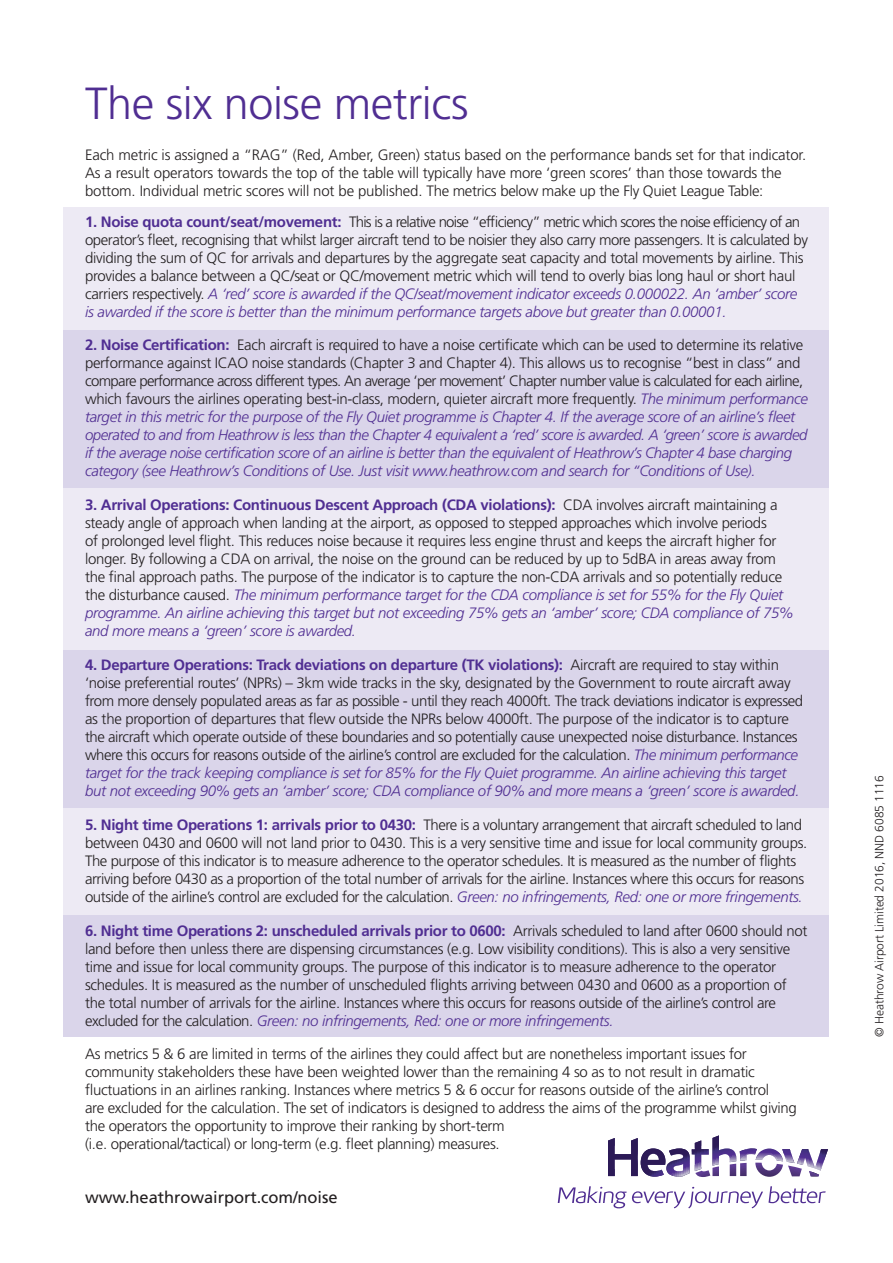
<style>
.page{position:relative;width:893px;height:1263px;background:#fff}
.page>*{position:absolute;margin:0;border:0;box-sizing:border-box;transform-origin:0 0}
.t1{font:300 45px "Frutiger LT";letter-spacing:-.01em;color:#502e92}
.t2{font:16.5px "Frutiger LT";letter-spacing:-.005em;color:#231f20}
.t3{font:300 15px/18px "Frutiger LT";letter-spacing:-.02em;color:#231f20}
.t4{font:italic 300 15px/18px "Frutiger LT";letter-spacing:-.03em;color:#502e92}
.t5{font:300 12px "Frutiger LT";letter-spacing:-.005em;color:#231f20}
.s1{font-weight:700;color:#502e92}
.s2{font-style:italic;color:#502e92}
.s3{font-weight:700;font-style:normal}
.s4{font-style:normal;color:#231f20}
</style>
<div class="page">
<div style="left:64px;top:914px;width:765px;height:123px;background:#dad5ea"></div>
<div style="left:64px;top:649px;width:765px;height:159px;background:#dad5ea"></div>
<div style="left:64px;top:330px;width:765px;height:158px;background:#dad5ea"></div>
<div style="left:64px;top:808px;width:765px;height:106px;background:#edeaf4"></div>
<div style="left:64px;top:488px;width:765px;height:161px;background:#edeaf4"></div>
<div style="left:64px;top:207px;width:765px;height:123px;background:#edeaf4"></div>
<svg style="left:608px;top:1135px;width:220px;height:42px"></svg>
<svg style="left:558px;top:1186px;width:268px;height:22px"></svg>
<h1 class="t1" style="left:85px;top:78px;width:385px">The six noise metrics</h1>
<p class="t3" style="left:85px;top:146px;width:723px">Each metric is assigned a “RAG” (Red, Amber, Green) status based on the performance bands set for that indicator.<br>As a result operators towards the top of the table will typically have more ‘green scores’ than those towards the bottom. Individual metric scores will not be published. The metrics below make up the Fly Quiet League Table:</p>
<p class="t3" style="left:85px;top:213px;width:724px"><span class="s1">1. Noise quota count/seat/movement:</span> This is a relative noise “efficiency” metric which scores the noise efficiency of an operator’s fleet, recognising that whilst larger aircraft tend to be noisier they also carry more passengers. It is calculated by dividing the sum of QC for arrivals and departures by the aggregate seat capacity and total movements by airline. This provides a balance between a QC/seat or QC/movement metric which will tend to overly bias long haul or short haul carriers respectively. <span class="s2">A ‘red’ score is awarded if the QC/seat/movement indicator exceeds 0.000022. An ‘amber’ score is awarded if the score is better than the minimum performance targets above but greater than 0.00001.</span></p>
<p class="t4" style="left:85px;top:336px;width:724px"><span class="s3">2. Noise Certification:</span> <span class="s4">Each aircraft is required to have a noise certificate which can be used to determine its relative performance against ICAO noise standards (Chapter 3 and Chapter 4). This allows us to recognise “best in class” and compare performance across different types. An average ‘per movement’ Chapter number value is calculated for each airline, which favours the airlines operating best-in-class, modern, quieter aircraft more frequently.</span> The minimum performance target in this metric for the purpose of the Fly Quiet programme is Chapter 4. If the average score of an airline’s fleet operated to and from Heathrow is less than the Chapter 4 equivalent a ‘red’ score is awarded. A ‘green’ score is awarded if the average noise certification score of an airline is better than the equivalent of Heathrow’s Chapter 4 base charging category (see Heathrow’s Conditions of Use. Just visit www.heathrow.com and search for “Conditions of Use).</p>
<p class="t3" style="left:85px;top:496px;width:710px"><span class="s1">3. Arrival Operations: Continuous Descent Approach (CDA violations):</span> CDA involves aircraft maintaining a steady angle of approach when landing at the airport, as opposed to stepped approaches which involve periods<br>of prolonged level flight. This reduces noise because it requires less engine thrust and keeps the aircraft higher for longer. By following a CDA on arrival, the noise on the ground can be reduced by up to 5dBA in areas away from the final approach paths. The purpose of the indicator is to capture the non-CDA arrivals and so potentially reduce the disturbance caused. <span class="s2">The minimum performance target for the CDA compliance is set for 55% for the Fly Quiet programme. An airline achieving this target but not exceeding 75% gets an ‘amber’ score; CDA compliance of 75% and more means a ‘green’ score is awarded.</span></p>
<p class="t3" style="left:85px;top:656px;width:720px"><span class="s1">4. Departure Operations: Track deviations on departure (TK violations):</span> Aircraft are required to stay within ‘noise preferential routes’ (NPRs) – 3km wide tracks in the sky, designated by the Government to route aircraft away from more densely populated areas as far as possible - until they reach 4000ft. The track deviations indicator is expressed as the proportion of departures that flew outside the NPRs below 4000ft. The purpose of the indicator is to capture the aircraft which operate outside of these boundaries and so potentially cause unexpected noise disturbance. Instances where this occurs for reasons outside of the airline’s control are excluded for the calculation. <span class="s2">The minimum performance target for the track keeping compliance is set for 85% for the Fly Quiet programme. An airline achieving this target but not exceeding 90% gets an ‘amber’ score; CDA compliance of 90% and more means a ‘green’ score is awarded.</span></p>
<p class="t3" style="left:85px;top:816px;width:724px"><span class="s1">5. Night time Operations 1: arrivals prior to 0430:</span> There is a voluntary arrangement that aircraft scheduled to land between 0430 and 0600 will not land prior to 0430. This is a very sensitive time and issue for local community groups.<br>The purpose of this indicator is to measure adherence to the operator schedules. It is measured as the number of flights arriving before 0430 as a proportion of the total number of arrivals for the airline. Instances where this occurs for reasons outside of the airline’s control are excluded for the calculation. <span class="s2">Green: no infringements, Red: one or more fringements.</span></p>
<p class="t3" style="left:85px;top:921px;width:724px"><span class="s1">6. Night time Operations 2: unscheduled arrivals prior to 0600:</span> Arrivals scheduled to land after 0600 should not land before then unless there are dispensing circumstances (e.g. Low visibility conditions). This is also a very sensitive time and issue for local community groups. The purpose of this indicator is to measure adherence to the operator schedules. It is measured as the number of unscheduled flights arriving between 0430 and 0600 as a proportion of the total number of arrivals for the airline. Instances where this occurs for reasons outside of the airline’s control are excluded for the calculation. <span class="s2">Green: no infringements, Red: one or more infringements.</span></p>
<p class="t3" style="left:85px;top:1045px;width:713px">As metrics 5 &amp; 6 are limited in terms of the airlines they could affect but are nonetheless important issues for community stakeholders these have been weighted lower than the remaining 4 so as to not result in dramatic fluctuations in an airlines ranking. Instances where metrics 5 &amp; 6 occur for reasons outside of the airline’s control<br>are excluded for the calculation. The set of indicators is designed to address the aims of the programme whilst giving the operators the opportunity to improve their ranking by short-term<br>(i.e. operational/tactical) or long-term (e.g. fleet planning) measures.</p>
<p class="t2" style="left:85px;top:1188px;width:254px">www.heathrowairport.com/noise</p>
<p class="t5" style="left:873px;top:1037px;width:263px;rotate:-90deg">© Heathrow Airport Limited 2016, NND 6085 1116</p>
</div>
